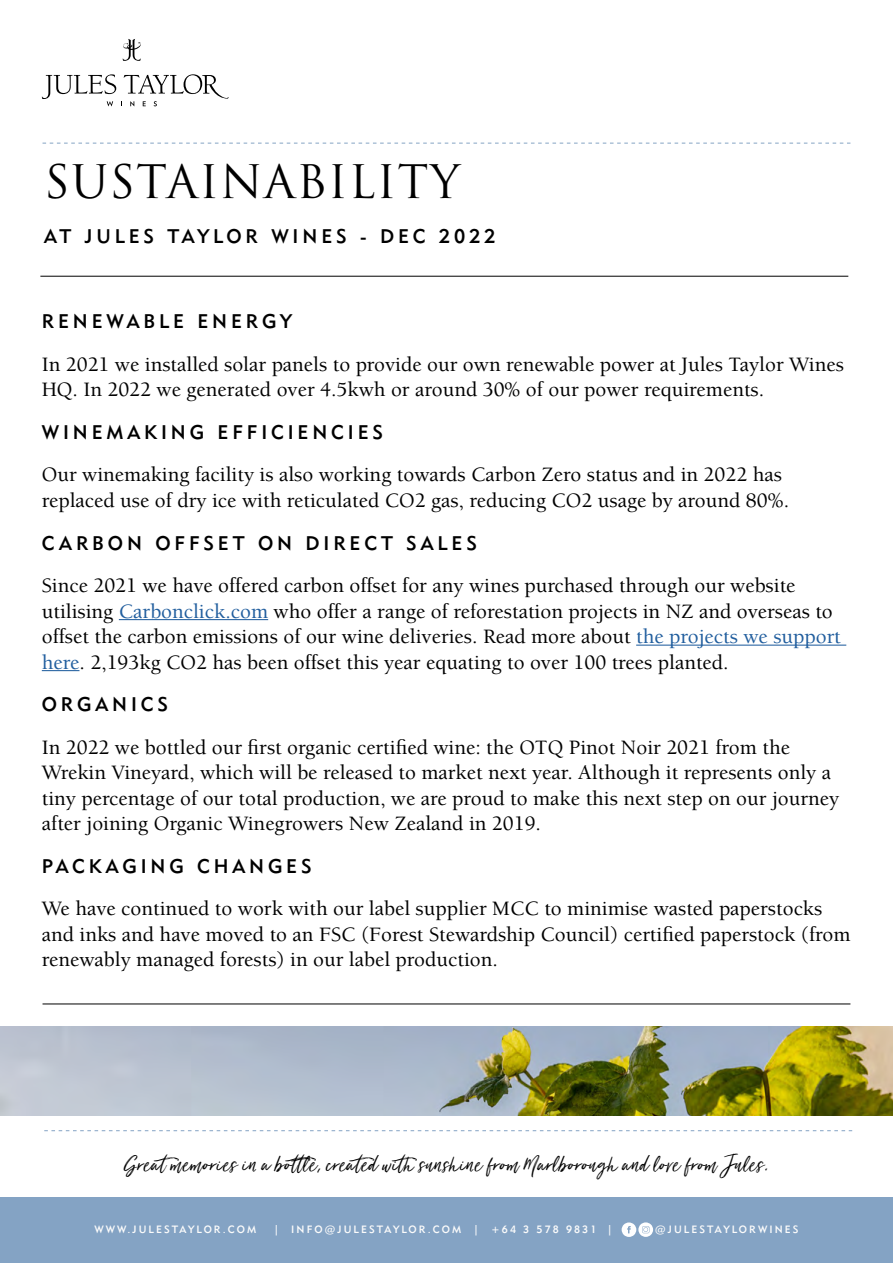
<style>
.page{position:relative;width:893px;height:1263px;background:#fff}
.page>*{position:absolute;margin:0;border:0;box-sizing:border-box;transform-origin:0 0}
.t1{font:45px "Trajan Pro";letter-spacing:.025em;color:#000}
.t2{font:27px "Just Lovely Slanted Alt 1";letter-spacing:.02em;color:#000}
.t3{font:500 21px/25.5px "Berkeley Std";color:#000}
.t4{font:19.5px "Geometric 415 BT Medium A";letter-spacing:.2em;color:#000}
.t5{font:10.5px "Geometric 415 BT Medium A";letter-spacing:.2em;color:#fbfbfb}
.s1{color:#215e9e}
</style>
<div class="page">
<div style="left:0;top:1197px;width:893px;height:66px;background:#84a3c4"></div>
<svg style="left:43px;top:143px;width:807px;height:1px"></svg>
<svg style="left:44px;top:1130px;width:808px;height:1px"></svg>
<hr style="left:119px;top:619px;width:149px;height:1px;background:#215e9e">
<hr style="left:636px;top:645px;width:210px;height:1px;background:#215e9e">
<hr style="left:42px;top:670px;width:37px;height:1px;background:#215e9e">
<hr style="left:40px;top:276px;width:808px;height:1px;background:#000">
<svg style="left:622px;top:1222px;width:31px;height:15px"></svg>
<hr style="left:43px;top:1003px;width:807px;height:1px;background:#000">
<svg style="left:123px;top:39px;width:18px;height:22px"></svg>
<svg style="left:42px;top:74px;width:187px;height:32px"></svg>
<img style="left:0;top:1027px;width:893px;height:88px">
<h1 class="t1" style="left:44px;top:153px;width:417px">SUSTAINABILITY</h1>
<p class="t4" style="left:44px;top:224px;width:453px">AT JULES TAYLOR WINES - DEC 2022</p>
<p class="t4" style="left:42px;top:310px;width:251px">RENEWABLE ENERGY</p>
<p class="t3" style="left:42px;top:352px;width:803px">In 2021 we installed solar panels to provide our own renewable power at Jules Taylor Wines<br>HQ. In 2022 we generated over 4.5kwh or around 30% of our power requirements.</p>
<p class="t4" style="left:42px;top:420px;width:343px">WINEMAKING EFFICIENCIES</p>
<p class="t3" style="left:42px;top:462px;width:749px">Our winemaking facility is also working towards Carbon Zero status and in 2022 has replaced use of dry ice with reticulated CO2 gas, reducing CO2 usage by around 80%.</p>
<p class="t4" style="left:42px;top:531px;width:437px">CARBON OFFSET ON DIRECT SALES</p>
<p class="t3" style="left:42px;top:573px;width:800px">Since 2021 we have offered carbon offset for any wines purchased through our website utilising <span class="s1">Carbonclick.com</span> who offer a range of reforestation projects in NZ and overseas to offset the carbon emissions of our wine deliveries. Read more about <span class="s1">the projects we support here</span>. 2,193kg CO2 has been offset this year equating to over 100 trees planted.</p>
<p class="t4" style="left:42px;top:692px;width:128px">ORGANICS</p>
<p class="t3" style="left:42px;top:735px;width:799px">In 2022 we bottled our first organic certified wine: the OTQ Pinot Noir 2021 from the Wrekin Vineyard, which will be released to market next year. Although it represents only a tiny percentage of our total production, we are proud to make this next step on our journey after joining Organic Winegrowers New Zealand in 2019.</p>
<p class="t4" style="left:42px;top:854px;width:271px">PACKAGING CHANGES</p>
<p class="t3" style="left:42px;top:896px;width:810px">We have continued to work with our label supplier MCC to minimise wasted paperstocks and inks and have moved to an FSC (Forest Stewardship Council) certified paperstock (from renewably managed forests) in our label production.</p>
<p class="t2" style="left:124px;top:1150px;width:646px">Greatmemories in a bottle, created with sunshine from Marlborough and love from Jules.</p>
<p class="t5" style="left:94px;top:1223px;width:163px">WWW.JULESTAYLOR.COM</p>
<p class="t5" style="left:274px;top:1223px;width:340px">| INFO@JULESTAYLOR.COM | +64 3 578 9831 |</p>
<p class="t5" style="left:655px;top:1223px;width:145px">@JULESTAYLORWINES</p>
</div>
